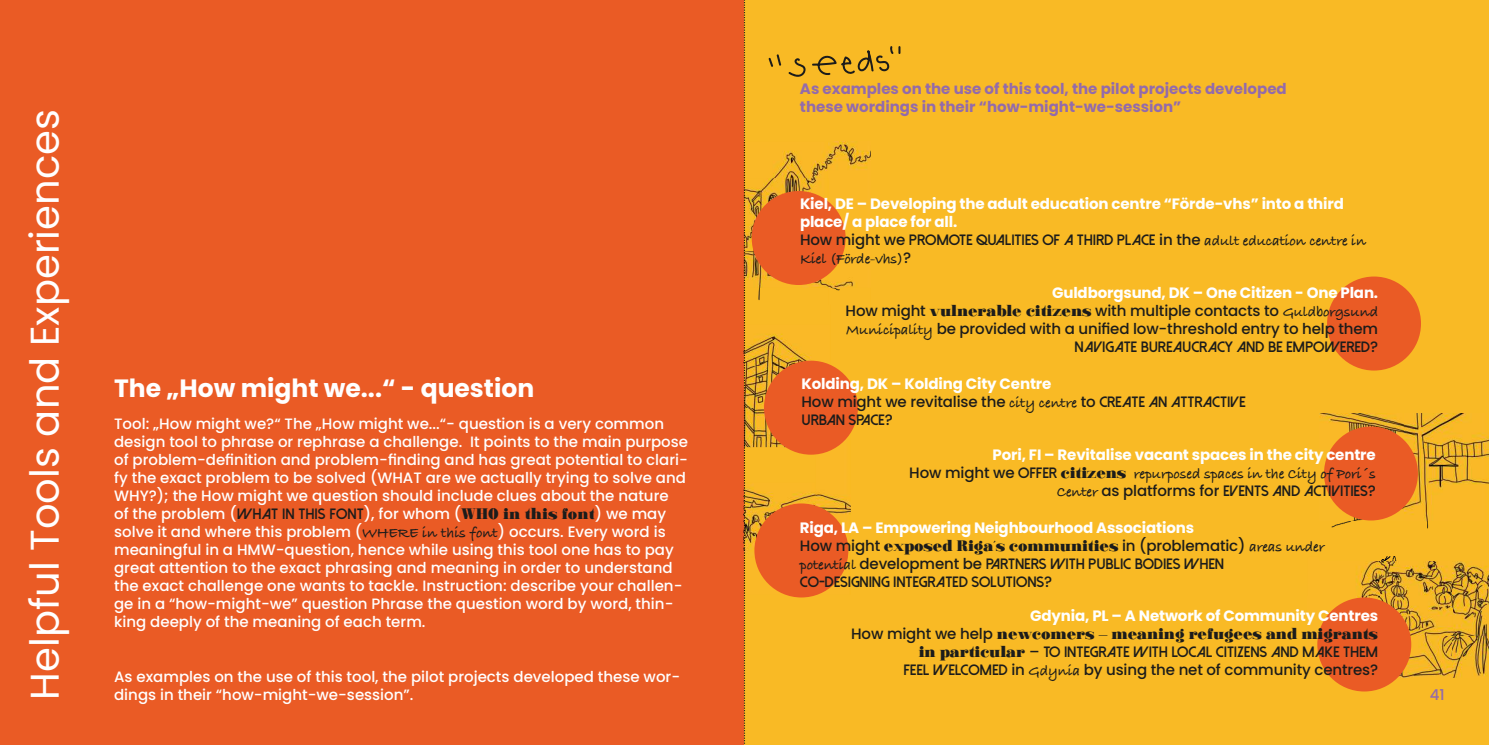
<style>
.page{position:relative;width:1489px;height:745px;background:#fff}
.page>*{position:absolute;margin:0;border:0;box-sizing:border-box;transform-origin:0 0}
.t1{font:40px "Poppins";color:#fff}
.t2{font:700 25px "Poppins";color:#fff}
.t3{font:500 15px/18px "Poppins";color:#fff}
.t4{font:700 15px/18px "Poppins";letter-spacing:-.01em;color:#fff}
.t5{font:800 15px/18px "Dolce Vita";letter-spacing:-.01em;color:#1c1c1b}
.t6{font:500 15px/18px "Poppins";letter-spacing:-.01em;color:#1c1c1b;text-align:justify}
.t7{font:15px "Ganton";letter-spacing:-.01em;color:#1c1c1b}
.t8{font:700 15px/18px "Poppins";color:#936bab}
.t9{font:700 15px "Bradley Hand ITCTT";letter-spacing:-.01em;color:#1c1c1b}
.t10{font:500 15px "Poppins";color:#936bab}
.s1{font-family:"Dolce Vita";font-weight:800;color:#1c1c1b}
.s2{font-family:"Ganton";font-weight:400;color:#1c1c1b}
.s3{font-family:"Bradley Hand ITCTT";font-weight:700;color:#1c1c1b}
.s4{font-family:"Poppins";font-weight:500}
.s5{font-family:"Bradley Hand ITCTT";font-weight:700}
.s6{font-weight:700;color:#fff}
.s7{font-family:"Ganton";font-weight:400}
.s8{font-weight:500;color:#1c1c1b}
.s9{font-family:"Bradley Hand ITCTT";color:#1c1c1b}
.s10{font-family:"Dolce Vita";font-weight:800}
</style>
<div class="page">
<div style="left:0;top:0;width:745px;height:744px;background:#ea5b25"></div>
<div style="left:744px;top:0;width:744px;height:744px;background:#f9ba25"></div>
<img style="left:1319px;top:413px;width:169px;height:146px">
<div style="left:1323px;top:426px;width:94px;height:94px;background:#ea5b25;border-radius:50%"></div>
<img style="left:745px;top:305px;width:66px;height:142px">
<img style="left:745px;top:151px;width:83px;height:150px">
<img style="left:828px;top:142px;width:42px;height:149px">
<svg style="left:743px;top:0;width:2px;height:745px"></svg>
<div style="left:1326px;top:276px;width:94px;height:94px;background:#ea5b25;border-radius:50%"></div>
<img style="left:1317px;top:556px;width:63px;height:117px">
<img style="left:1379px;top:559px;width:109px;height:117px">
<img style="left:815px;top:433px;width:35px;height:81px">
<img style="left:745px;top:447px;width:70px;height:72px">
<img style="left:744px;top:519px;width:105px;height:75px">
<img style="left:743px;top:506px;width:2px;height:52px">
<img style="left:743px;top:408px;width:2px;height:98px">
<div style="left:754px;top:503px;width:94px;height:94px;background:#ea5b25;border-radius:50%"></div>
<div style="left:751px;top:191px;width:94px;height:94px;background:#ea5b25;border-radius:50%"></div>
<div style="left:764px;top:360px;width:93px;height:94px;background:#ea5b25;border-radius:50%"></div>
<div style="left:1317px;top:597px;width:94px;height:94px;background:#ea5b25;border-radius:50%"></div>
<svg style="left:768px;top:54px;width:13px;height:13px"></svg>
<svg style="left:788px;top:46px;width:112px;height:31px"></svg>
<h1 class="t1" style="left:28px;top:699px;width:591px;rotate:-90deg">Helpful Tools and Experiences</h1>
<h2 class="t2" style="left:114px;top:373px;width:421px">The „How might we...“ - question</h2>
<p class="t3" style="left:114px;top:415px;width:575px">Tool: „How might we?“ The „How might we...“- question is a very common design tool to phrase or rephrase a challenge. It points to the main purpose of problem-definition and problem-finding and has great potential to clari&shy;fy the exact problem to be solved (WHAT are we actually trying to solve and WHY?); the How might we question should include clues about the nature<br>of the problem (<span class="s1">WHAT IN THIS FONT</span>), for whom (<span class="s2">WHO in this font</span>) we may solve it and where this problem (<span class="s3">WHERE in this font</span>) occurs. Every word is meaningful in a HMW-question, hence while using this tool one has to pay great attention to the exact phrasing and meaning in order to understand the exact challenge one wants to tackle. Instruction: describe your challen&shy;ge in a “how-might-we” question Phrase the question word by word, thin&shy;king deeply of the meaning of each term.</p>
<p class="t3" style="left:114px;top:667px;width:567px">As examples on the use of this tool, the pilot projects developed these wor&shy;dings in their “how-might-we-session”.</p>
<p class="t8" style="left:800px;top:79px;width:488px">As examples on the use of this tool, the pilot projects developed these wordings in their “how-might-we-session”</p>
<p class="t4" style="left:800px;top:195px;width:545px">Kiel, DE – Developing the adult education centre “Förde-vhs” into a third place/ a place for all.</p>
<p class="t5" style="left:800px;top:231px;width:567px"><span class="s4">How might we</span> PROMOTE QUALITIES OF A THIRD PLACE <span class="s4">in the</span> <span class="s5">adult education centre in</span></p>
<p class="t9" style="left:800px;top:252px;width:113px">Kiel (Fˆrde-vhs)<span class="s4">?</span></p>
<p class="t6" style="left:845px;top:284px;width:534px;text-indent:206px"><span class="s6">Guldborgsund, DK – One Citizen - One Plan.<br></span>How might <span class="s7">vulnerable citizens</span> with multiple contacts to <span class="s5">Guldborgsund Municipality</span> be provided with a unified low-threshold entry to help them</p>
<p class="t5" style="left:1074px;top:338px;width:305px">NAVIGATE BUREAUCRACY AND BE EMPOWERED<span class="s4">?</span></p>
<p class="t4" style="left:801px;top:374px;width:446px">Kolding, DK – Kolding City Centre<br><span class="s8">How might we revitalise the</span> <span class="s9">city centre</span> <span class="s8">to</span> <span class="s1">CREATE AN ATTRACTIVE</span></p>
<p class="t5" style="left:801px;top:410px;width:93px">URBAN SPACE<span class="s4">?</span></p>
<p class="t4" style="left:992px;top:445px;width:385px">Pori, FI – Revitalise vacant spaces in the city centre</p>
<p class="t9" style="left:909px;top:466px;width:468px"><span class="s4">How might we</span> <span class="s10">OFFER</span> <span class="s7">citizens</span> repurposed spaces in the City of Pori¥s</p>
<p class="t5" style="left:1056px;top:481px;width:320px"><span class="s5">Center</span> <span class="s4">as platforms for</span> EVENTS AND ACTIVITIES<span class="s4">?</span></p>
<p class="t4" style="left:800px;top:518px;width:395px">Riga, LA – Empowering Neighbourhood Associations</p>
<p class="t7" style="left:800px;top:539px;width:526px"><span class="s4">How might</span> exposed Riga¥s communities <span class="s4">in (problematic)</span> <span class="s5">areas under</span></p>
<p class="t5" style="left:800px;top:554px;width:426px"><span class="s5">potential</span> <span class="s4">development be</span> PARTNERS WITH PUBLIC BODIES WHEN<br>CO-DESIGNING INTEGRATED SOLUTIONS<span class="s4">?</span></p>
<p class="t4" style="left:1030px;top:607px;width:349px">Gdynia, PL – A Network of Community Centres</p>
<p class="t7" style="left:851px;top:628px;width:528px"><span class="s4">How might we help</span> newcomers ñ meaning refugees and migrants</p>
<p class="t5" style="left:918px;top:642px;width:461px"><span class="s7">in particular</span> <span class="s4">–</span> TO INTEGRATE WITH LOCAL CITIZENS AND MAKE THEM</p>
<p class="t6" style="left:903px;top:661px;width:476px"><span class="s10">FEEL WELCOMED</span> in <span class="s5">Gdynia</span> by using the net of community centres?</p>
<p class="t10" style="left:1429px;top:685px;width:16px">41</p>
</div>
